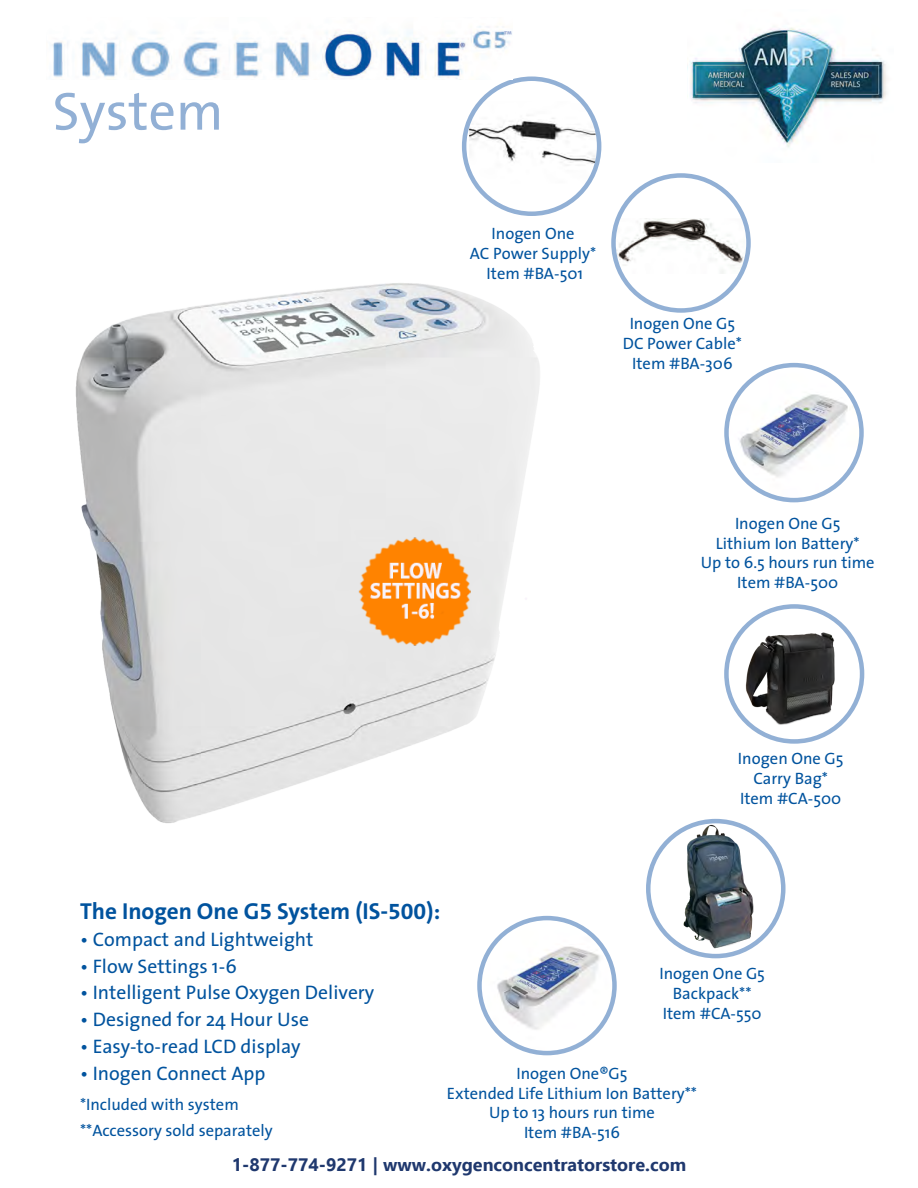
<style>
.page{position:relative;width:918px;height:1188px;background:#fff}
.page>*{position:absolute;margin:0;border:0;box-sizing:border-box;transform-origin:0 0}
.t1{font:54px "The Sans";color:#92b0d5}
.t2{font:700 23.25px "The Sans C5";color:#01539e}
.t3{font:19.65px "The Sans";color:#01539e}
.t4{font:700 18px "Ebrima";color:#1f386e}
.t5{font:16.5px/19.8px "The Sans";color:#01539e;text-align:center}
.t6{font:700 11.55px "The Sans C5";color:#a3b1d6}
</style>
<div class="page">
<img style="left:75px;top:173px;width:615px;height:696px">
<img style="left:614px;top:218px;width:131px;height:56px">
<div style="left:611px;top:173px;width:140px;height:140px;border:4px solid #92b0d5;border-radius:50%"></div>
<img style="left:469px;top:101px;width:127px;height:82px">
<div style="left:462px;top:77px;width:139px;height:139px;border:4px solid #92b0d5;border-radius:50%"></div>
<img style="left:726px;top:365px;width:135px;height:135px;border-radius:68px">
<div style="left:724px;top:363px;width:140px;height:139px;border:4px solid #92b0d5;border-radius:50%"></div>
<img style="left:479px;top:922px;width:135px;height:131px">
<div style="left:477px;top:916px;width:140px;height:139px;border:4px solid #92b0d5;border-radius:50%"></div>
<div style="left:724px;top:604px;width:140px;height:140px;border:4px solid #92b0d5;border-radius:50%"></div>
<img style="left:655px;top:820px;width:114px;height:137px">
<img style="left:51px;top:26px;width:459px;height:54px">
<img style="left:248px;top:488px;width:316px;height:229px">
<img style="left:744px;top:631px;width:93px;height:94px">
<img style="left:687px;top:27px;width:200px;height:121px">
<p class="t1" style="left:52px;top:66px;width:172px">System</p>
<p class="t6" style="left:504px;top:27px;width:9px">™</p>
<p class="t5" style="left:492px;top:223px;width:84px">Inogen One</p>
<p class="t5" style="left:470px;top:243px;width:128px">AC Power Supply*</p>
<p class="t5" style="left:487px;top:263px;width:98px">Item #BA-501</p>
<p class="t5" style="left:623px;top:313px;width:121px">Inogen One G5<br>DC Power Cable*</p>
<p class="t5" style="left:632px;top:353px;width:102px">Item #BA-306</p>
<p class="t5" style="left:716px;top:513px;width:145px">Inogen One G5<br>Lithium Ion Battery*</p>
<p class="t5" style="left:701px;top:552px;width:175px">Up to 6.5 hours run time</p>
<p class="t5" style="left:737px;top:572px;width:103px">Item #BA-500</p>
<p class="t5" style="left:738px;top:748px;width:107px">Inogen One G5<br>Carry Bag*</p>
<p class="t5" style="left:740px;top:788px;width:103px">Item #CA-500</p>
<p class="t2" style="left:80px;top:896px;width:362px">The Inogen One G5 System (IS-500):</p>
<p class="t3" style="left:80px;top:923px;width:235px">• Compact and Lightweight</p>
<p class="t3" style="left:80px;top:950px;width:159px">• Flow Settings 1-6</p>
<p class="t3" style="left:80px;top:976px;width:296px">• Intelligent Pulse Oxygen Delivery</p>
<p class="t3" style="left:80px;top:1003px;width:230px">• Designed for 24 Hour Use</p>
<p class="t3" style="left:80px;top:1030px;width:222px">• Easy-to-read LCD display</p>
<p class="t3" style="left:80px;top:1057px;width:187px">• Inogen Connect App</p>
<p class="t5" style="left:80px;top:1090px;width:194px;line-height:26.8px;text-align:left">*Included with system **Accessory sold separately</p>
<p class="t5" style="left:660px;top:963px;width:107px">Inogen One G5<br>Backpack**</p>
<p class="t5" style="left:663px;top:1003px;width:100px">Item #CA-550</p>
<p class="t5" style="left:447px;top:1063px;width:252px">Inogen One®G5<br>Extended Life Lithium Ion Battery**</p>
<p class="t5" style="left:489px;top:1102px;width:167px">Up to 13 hours run time</p>
<p class="t5" style="left:524px;top:1122px;width:98px">Item #BA-516</p>
<p class="t4" style="left:232px;top:1151px;width:456px">1-877-774-9271 | www.oxygenconcentratorstore.com</p>
</div>
